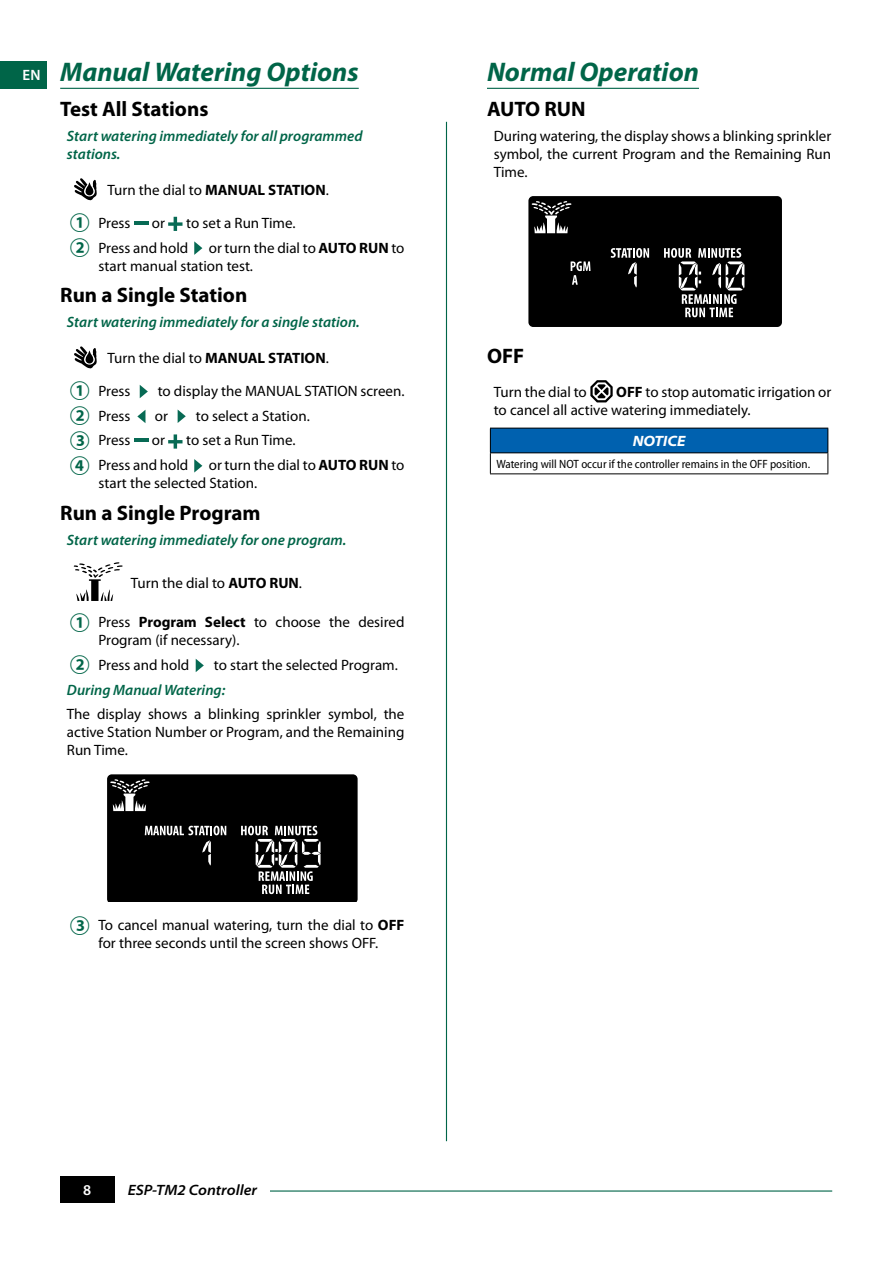
<style>
.page{position:relative;width:893px;height:1263px;background:#fff}
.page>*{position:absolute;margin:0;border:0;box-sizing:border-box;transform-origin:0 0}
.t1{font:italic 700 27px "Myriad Pro";color:#006548}
.t2{font:700 21px "Myriad Pro";color:#000}
.t3{font:15px/18px "Myriad Pro";color:#000}
.t4{font:italic 600 15px/18px "Myriad Pro";color:#006548}
.t5{font:italic 600 semi-expanded 15px "Myriad Pro";color:#000}
.t6{font:italic 700 semi-expanded 15px "Myriad Pro";color:#fff}
.t7{font:600 15px "Myriad Pro";color:#fff}
.t8{font:semi-condensed 12px "Myriad Pro";color:#000}
.s1{font-weight:600;font-style:normal;font-size:15px;color:#fff}
.s2{font-weight:700}
.s3{font-family:"Myriad Sphere Regular";font-size:18.75px;color:#006548}
</style>
<div class="page">
<hr style="left:446px;top:122px;width:1px;height:1019px;background:#006548">
<hr style="left:215px;top:1190px;width:617px;height:1px;background:#006548">
<div style="left:128px;top:1184px;width:141px;height:11px;background:#fff"></div>
<div style="left:60px;top:1176px;width:54px;height:26px;background:#000"></div>
<div style="left:0;top:62px;width:47px;height:27px;background:#006548"></div>
<hr style="left:60px;top:88px;width:299px;height:1px;background:#006548">
<svg style="left:74px;top:178px;width:23px;height:22px"></svg>
<hr style="left:134px;top:221px;width:14px;height:4px;background:#076a54">
<svg style="left:168px;top:217px;width:15px;height:14px"></svg>
<svg style="left:194px;top:241px;width:8px;height:14px"></svg>
<svg style="left:74px;top:346px;width:23px;height:23px"></svg>
<svg style="left:140px;top:385px;width:8px;height:13px"></svg>
<svg style="left:137px;top:410px;width:8px;height:13px"></svg>
<svg style="left:178px;top:410px;width:8px;height:13px"></svg>
<hr style="left:134px;top:439px;width:14px;height:3px;background:#076a54">
<svg style="left:168px;top:434px;width:15px;height:15px"></svg>
<svg style="left:194px;top:459px;width:8px;height:14px"></svg>
<svg style="left:74px;top:562px;width:49px;height:39px"></svg>
<svg style="left:196px;top:659px;width:8px;height:13px"></svg>
<svg style="left:107px;top:774px;width:251px;height:128px;background:#141414"></svg>
<hr style="left:487px;top:88px;width:212px;height:1px;background:#006548">
<div style="left:528px;top:196px;width:254px;height:131px;background:#000;border-radius:5px"></div>
<svg style="left:571px;top:261px;width:19px;height:24px"></svg>
<svg style="left:532px;top:201px;width:40px;height:32px"></svg>
<svg style="left:611px;top:248px;width:38px;height:40px"></svg>
<svg style="left:664px;top:248px;width:80px;height:69px"></svg>
<svg style="left:590px;top:380px;width:23px;height:22px"></svg>
<div style="left:490px;top:428px;width:338px;height:25px;background:#0061af"></div>
<hr style="left:490px;top:473px;width:338px;height:1px;background:#000">
<hr style="left:490px;top:428px;width:338px;height:1px;background:#000">
<svg style="left:490px;top:428px;width:1px;height:45px"></svg>
<svg style="left:827px;top:428px;width:1px;height:45px"></svg>
<hr style="left:490px;top:452px;width:338px;height:1px;background:#000">
<h1 class="t1" style="left:23px;top:57px;width:338px"><span class="s1">EN</span> Manual Watering Options</h1>
<h2 class="t2" style="left:60px;top:97px;width:150px">Test All Stations</h2>
<p class="t4" style="left:67px;top:127px;width:297px">Start watering immediately for all programmed stations.</p>
<p class="t3" style="left:70px;top:174px;width:260px;line-height:32.7px;text-indent:37px">Turn the dial to <span class="s2">MANUAL STATION</span>.<br><span class="s3">A</span> Press</p>
<p class="t3" style="left:70px;top:211px;width:227px;line-height:24.8px;text-indent:116px">to set a Run Time.<br><span class="s3">B</span> Press and hold</p>
<p class="t3" style="left:152px;top:214px;width:15px">or</p>
<p class="t3" style="left:99px;top:239px;width:307px;text-indent:110px">or turn the dial to <span class="s2">AUTO RUN</span> to start manual station test.</p>
<h2 class="t2" style="left:60px;top:284px;width:189px">Run a Single Station</h2>
<p class="t4" style="left:67px;top:313px;width:294px">Start watering immediately for a single station.</p>
<p class="t3" style="left:70px;top:342px;width:260px;line-height:32.7px;text-indent:37px">Turn the dial to <span class="s2">MANUAL STATION</span>.<br><span class="s3">A</span> Press</p>
<p class="t3" style="left:158px;top:382px;width:248px">to display the MANUAL STATION screen.</p>
<p class="t3" style="left:70px;top:407px;width:61px"><span class="s3">B</span> Press</p>
<p class="t3" style="left:155px;top:407px;width:15px">or</p>
<p class="t3" style="left:196px;top:407px;width:115px">to select a Station.</p>
<p class="t3" style="left:70px;top:432px;width:61px"><span class="s3">C</span> Press</p>
<p class="t3" style="left:152px;top:432px;width:15px">or</p>
<p class="t3" style="left:70px;top:428px;width:227px;line-height:24.8px;text-indent:116px">to set a Run Time.<br><span class="s3">D</span> Press and hold</p>
<p class="t3" style="left:99px;top:456px;width:307px;text-indent:110px">or turn the dial to <span class="s2">AUTO RUN</span> to start the selected Station.</p>
<h2 class="t2" style="left:60px;top:501px;width:202px">Run a Single Program</h2>
<p class="t4" style="left:67px;top:531px;width:281px">Start watering immediately for one program.</p>
<p class="t3" style="left:131px;top:574px;width:173px">Turn the dial to <span class="s2">AUTO RUN</span>.</p>
<p class="t3" style="left:99px;top:613px;width:307px;text-indent:-28px"><span class="s3">A</span> Press <span class="s2">Program Select</span> to choose the desired<br>Program (if necessary).</p>
<p class="t3" style="left:70px;top:656px;width:120px"><span class="s3">B</span> Press and hold</p>
<p class="t3" style="left:214px;top:656px;width:185px">to start the selected Program.</p>
<p class="t4" style="left:67px;top:681px;width:160px">During Manual Watering:</p>
<p class="t3" style="left:67px;top:706px;width:339px;text-align:justify">The display shows a blinking sprinkler symbol, the active Station Number or Program, and the Remaining Run Time.</p>
<p class="t3" style="left:70px;top:916px;width:335px;text-align:center"><span class="s3">C</span> To cancel manual watering, turn the dial to <span class="s2">OFF </span>for three seconds until the screen shows OFF.</p>
<h1 class="t1" style="left:487px;top:57px;width:214px">Normal Operation</h1>
<h2 class="t2" style="left:487px;top:97px;width:100px">AUTO RUN</h2>
<p class="t3" style="left:494px;top:127px;width:339px;text-align:justify">During watering, the display shows a blinking sprinkler symbol, the current Program and the Remaining Run Time.</p>
<h2 class="t2" style="left:487px;top:344px;width:39px">OFF</h2>
<p class="t3" style="left:494px;top:383px;width:95px">Turn the dial to</p>
<p class="t3" style="left:494px;top:383px;width:339px;text-indent:123px"><span class="s2">OFF</span> to stop automatic irrigation or to cancel all active watering immediately.</p>
<p class="t6" style="left:633px;top:433px;width:54px">NOTICE</p>
<p class="t8" style="left:496px;top:457px;width:315px">Watering will NOT occur if the controller remains in the OFF position.</p>
<p class="t7" style="left:83px;top:1181px;width:10px">8</p>
<p class="t5" style="left:128px;top:1181px;width:131px">ESP-TM2 Controller</p>
</div>
